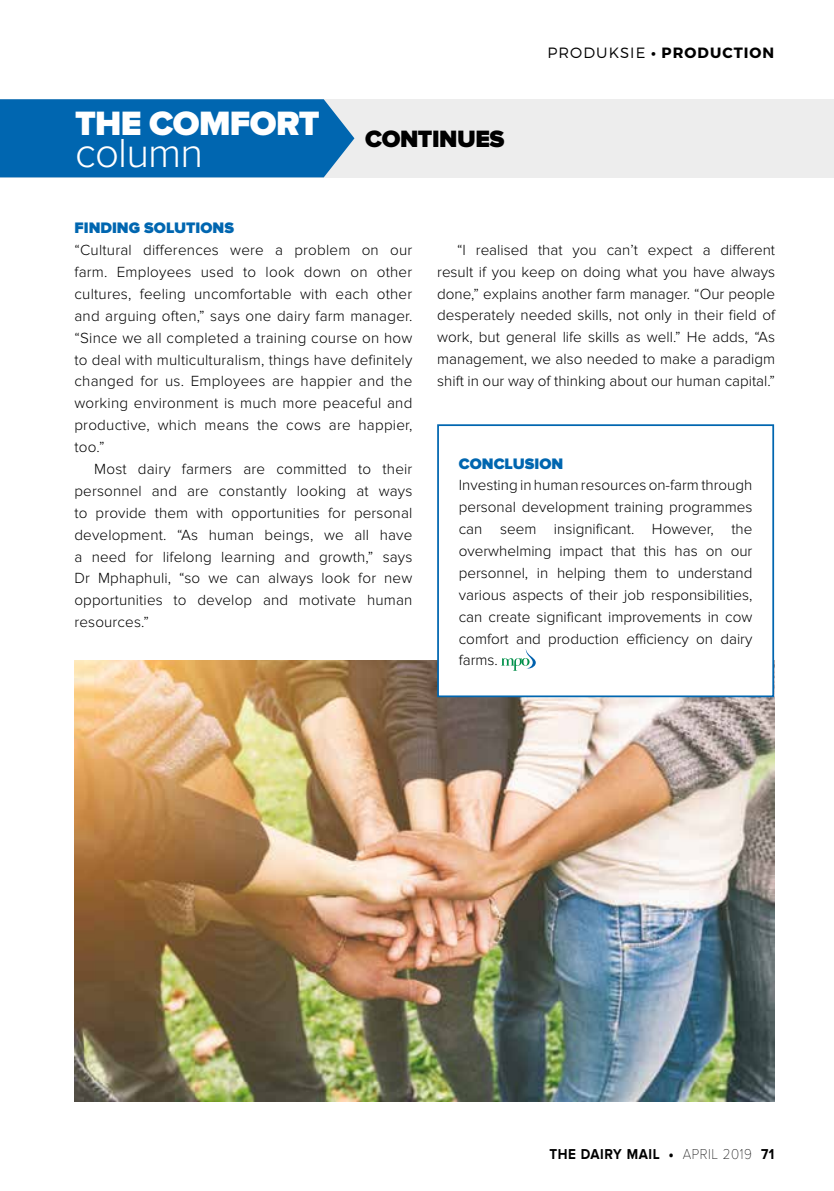
<style>
.page{position:relative;width:834px;height:1191px;background:#fff}
.page>*{position:absolute;margin:0;border:0;box-sizing:border-box;transform-origin:0 0}
.t1{font:300 42px "Proxima Nova";letter-spacing:-.02em;color:#fff}
.t2{font:900 35px "Proxima Nova";letter-spacing:-.02em;color:#fff}
.t3{font:900 24.5px "Proxima Nova";letter-spacing:-.02em;color:#000}
.t4{font:900 15.75px "Proxima Nova";color:#0066b0}
.t5{font:300 15.22px/21.9px "Proxima Nova";letter-spacing:.005em;color:#000;text-align:justify}
.t6{font:700 14.88px "Proxima Nova";letter-spacing:.04em;color:#000;scale:.9 1}
.t7{font:700 14.88px "Montserrat";letter-spacing:.07em;color:#000}
.s1{font-weight:300}
.s2{font-weight:900}
.s3{font-family:"Proxima Nova T";font-weight:100}
</style>
<div class="page">
<div style="left:0;top:99px;width:833px;height:78px;background:#ededed"></div>
<svg style="left:0;top:99px;width:355px;height:79px;background:#0d6db3"></svg>
<img style="left:74px;top:660px;width:700px;height:441px">
<div style="left:438px;top:425px;width:335px;height:271px;background:#fff"></div>
<div style="left:437px;top:424px;width:337px;height:273px;border:2px solid #0066b0"></div>
<svg style="left:501px;top:649px;width:35px;height:22px"></svg>
<h2 class="t2" style="left:75px;top:109px;width:246px">THE COMFORT</h2>
<h1 class="t1" style="left:75px;top:135px;width:130px">column</h1>
<h3 class="t3" style="left:365px;top:128px;width:141px">CONTINUES</h3>
<p class="t7" style="left:547px;top:44px;width:228px"><span class="s1">PRODUKSIE</span> • PRODUCTION</p>
<p class="t4" style="left:74px;top:221px;width:161px">FINDING SOLUTIONS</p>
<p class="t5" style="left:74px;top:240px;width:339px">“Cultural differences were a problem on our farm. Employees used to look down on other cultures, feeling uncomfortable with each other and arguing often,” says one dairy farm manager. “Since we all completed a training course on how to deal with multiculturalism, things have definitely changed for us. Employees are happier and the working environment is much more peaceful and productive, which means the cows are happier, too.”</p>
<p class="t5" style="left:74px;top:459px;width:339px;text-indent:20px">Most dairy farmers are committed to their personnel and are constantly looking at ways to provide them with opportunities for personal development. “As human beings, we all have a need for lifelong learning and growth,” says Dr Mphaphuli, “so we can always look for new opportunities to develop and motivate human resources.”</p>
<p class="t5" style="left:437px;top:240px;width:339px;text-indent:20px">“I realised that you can’t expect a different result if you keep on doing what you have always done,” explains another farm manager. “Our people desperately needed skills, not only in their field of work, but general life skills as well.” He adds, “As management, we also needed to make a paradigm shift in our way of thinking about our human capital.”</p>
<p class="t4" style="left:458px;top:456px;width:106px">CONCLUSION</p>
<p class="t5" style="left:458px;top:475px;width:295px">Investing in human resources on-farm through personal development training programmes can seem insignificant. However, the overwhelming impact that this has on our personnel, in helping them to understand various aspects of their job responsibilities, can create significant improvements in cow comfort and production efficiency on dairy farms.</p>
<p class="t6" style="left:549px;top:1147px;width:251px">THE DAIRY MAIL <span class="s2">•</span> <span class="s3">APRIL 2019</span> 71</p>
</div>
